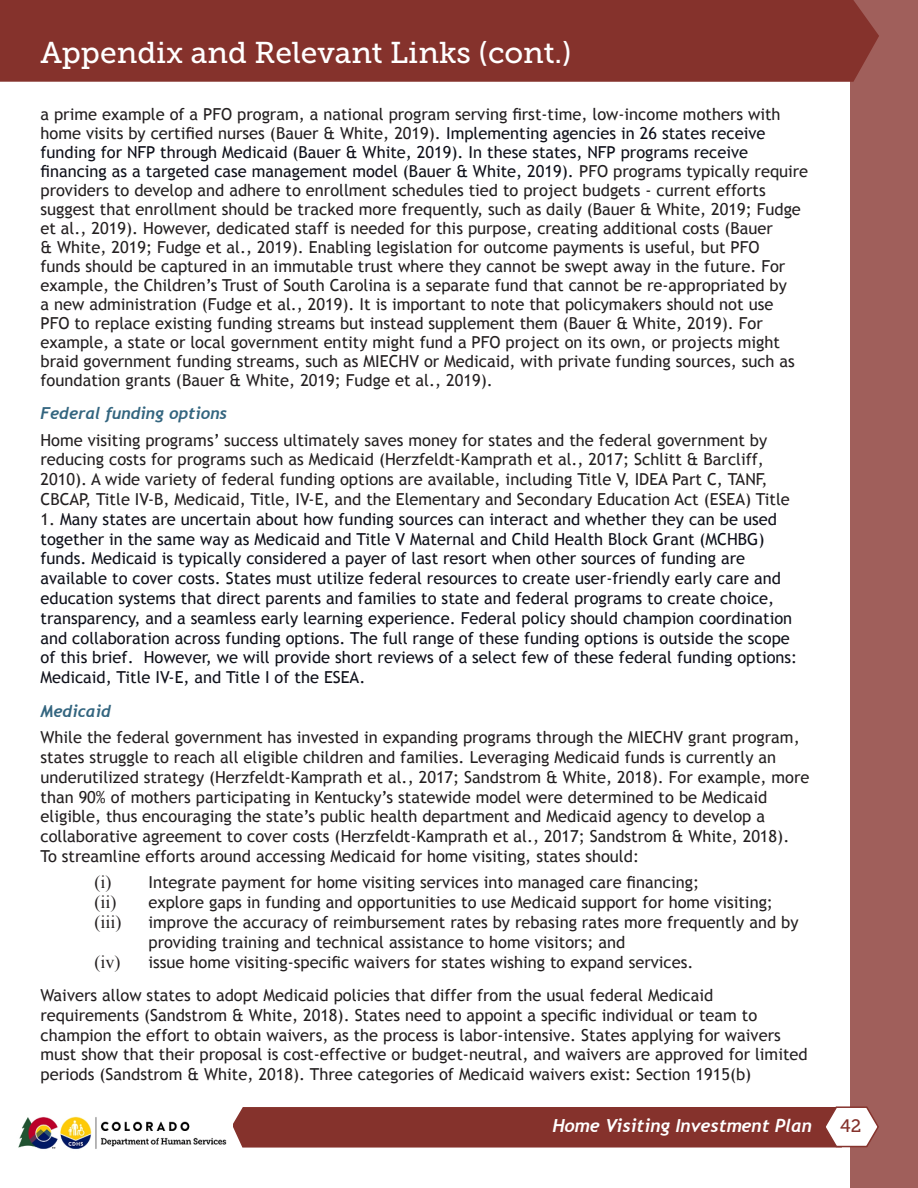
<style>
.page{position:relative;width:918px;height:1188px;background:#fff}
.page>*{position:absolute;margin:0;border:0;box-sizing:border-box;transform-origin:0 0}
.t1{font:30px "Museo Slab 500";color:#fff}
.t2{font:italic 700 18px "Trebuchet";color:#fff}
.t3{font:18px "Times New Roman";color:#231f20}
.t4{font:18px "Museo Slab 500";color:#85322c}
.t5{font:16.5px/18.9px "Trebuchet MS";color:#231f20}
.t6{font:16.5px/19.8px "Trebuchet MS";color:#0e101a}
.t7{font:italic 700 16.5px "Trebuchet";color:#33657f}
.s1{color:#0e101a}
.s2{color:#231f20}
.s3{font-family:"Times New Roman";font-size:18px}
</style>
<div class="page">
<div style="left:850px;top:0;width:68px;height:1188px;background:#a05f5b"></div>
<svg style="left:233px;top:1106px;width:646px;height:42px;background:#914640"></svg>
<div style="left:0;top:0;width:879px;height:82px;background:#85322c"></div>
<img style="left:18px;top:1116px;width:209px;height:33px">
<p class="t1" style="left:40px;top:36px;width:533px">Appendix and Relevant Links (cont.)</p>
<p class="t5" style="left:40px;top:105px;width:769px">a prime example of a PFO program, a national program serving first-time, low-income mothers with home visits by certified nurses (Bauer &amp; White, 2019). <span class="s1">Implementing agencies in 26 states receive funding for NFP through Medicaid (Bauer &amp; White, 2019). In these states, NFP programs receive financing as a targeted case management model (Bauer &amp; White, 2019).</span> PFO programs typically require providers to develop and adhere to enrollment schedules tied to project budgets - current efforts suggest that enrollment should be tracked more frequently, such as daily (Bauer &amp; White, 2019; Fudge et al., 2019). However, dedicated staff is needed for this purpose, creating additional costs (Bauer<br>&amp; White, 2019; Fudge et al., 2019). Enabling legislation for outcome payments is useful, but PFO<br>funds should be captured in an immutable trust where they cannot be swept away in the future. For example, the Children’s Trust of South Carolina is a separate fund that cannot be re-appropriated by<br>a new administration (Fudge et al., 2019). It is important to note that policymakers should not use<br>PFO to replace existing funding streams but instead supplement them (Bauer &amp; White, 2019). For example, a state or local government entity might fund a PFO project on its own, or projects might braid government funding streams, such as MIECHV or Medicaid, with private funding sources, such as foundation grants (Bauer &amp; White, 2019; Fudge et al., 2019).</p>
<p class="t7" style="left:40px;top:403px;width:188px">Federal funding options</p>
<p class="t5" style="left:40px;top:430px;width:751px;line-height:19.8px">Home visiting programs’ success ultimately saves money for states and the federal government by reducing costs for programs such as Medicaid (Herzfeldt-Kamprath et al., 2017; Schlitt &amp; Barcliff, 2010). A wide variety of federal funding options are available, including Title V, IDEA Part C, TANF, CBCAP, Title IV-B, Medicaid, Title, IV-E, and the Elementary and Secondary Education Act (ESEA) Title</p>
<p class="t6" style="left:40px;top:509px;width:758px"><span class="s2">1.</span> Many states are uncertain about how funding sources can interact and whether they can be used together in the same way as Medicaid and Title V Maternal and Child Health Block Grant (MCHBG) funds. Medicaid is typically considered a payer of last resort when other sources of funding are available to cover costs. States must utilize federal resources to create user-friendly early care and education systems that direct parents and families to state and federal programs to create choice, transparency, and a seamless early learning experience. Federal policy should champion coordination and collaboration across funding options. The full range of these funding options is outside the scope of this brief. However, we will provide short reviews of a select few of these federal funding options:<br>Medicaid, Title IV-E, and Title I of the ESEA.</p>
<p class="t7" style="left:40px;top:701px;width:72px">Medicaid</p>
<p class="t5" style="left:40px;top:728px;width:770px;line-height:19.8px">While the federal government has invested in expanding programs through the MIECHV grant program, states struggle to reach all eligible children and families. Leveraging Medicaid funds is currently an underutilized strategy (Herzfeldt-Kamprath et al., 2017; Sandstrom &amp; White, 2018). For example, more than 90% of mothers participating in Kentucky’s statewide model were determined to be Medicaid eligible, thus encouraging the state’s public health department and Medicaid agency to develop a collaborative agreement to cover costs (Herzfeldt-Kamprath et al., 2017; Sandstrom &amp; White, 2018).<br>To streamline efforts around accessing Medicaid for home visiting, states should:</p>
<p class="t5" style="left:94px;top:873px;width:606px"><span class="s3">(i)</span> Integrate payment for home visiting services into managed care financing;</p>
<p class="t3" style="left:94px;top:890px;width:23px">(ii)</p>
<p class="t5" style="left:148px;top:893px;width:626px">explore gaps in funding and opportunities to use Medicaid support for home visiting;</p>
<p class="t3" style="left:94px;top:910px;width:28px">(iii)</p>
<p class="t5" style="left:148px;top:913px;width:652px;line-height:19.8px">improve the accuracy of reimbursement rates by rebasing rates more frequently and by providing training and technical assistance to home visitors; and</p>
<p class="t3" style="left:94px;top:950px;width:27px">(iv)</p>
<p class="t5" style="left:148px;top:953px;width:546px">issue home visiting-specific waivers for states wishing to expand services.</p>
<p class="t5" style="left:40px;top:985px;width:769px;line-height:19.8px">Waivers allow states to adopt Medicaid policies that differ from the usual federal Medicaid requirements (Sandstrom &amp; White, 2018). States need to appoint a specific individual or team to champion the effort to obtain waivers, as the process is labor-intensive. States applying for waivers must show that their proposal is cost-effective or budget-neutral, and waivers are approved for limited periods (Sandstrom &amp; White, 2018). Three categories of Medicaid waivers exist: Section 1915(b)</p>
<p class="t2" style="left:552px;top:1115px;width:261px">Home Visiting Investment Plan</p>
<p class="t4" style="left:840px;top:1116px;width:23px">42</p>
</div>
